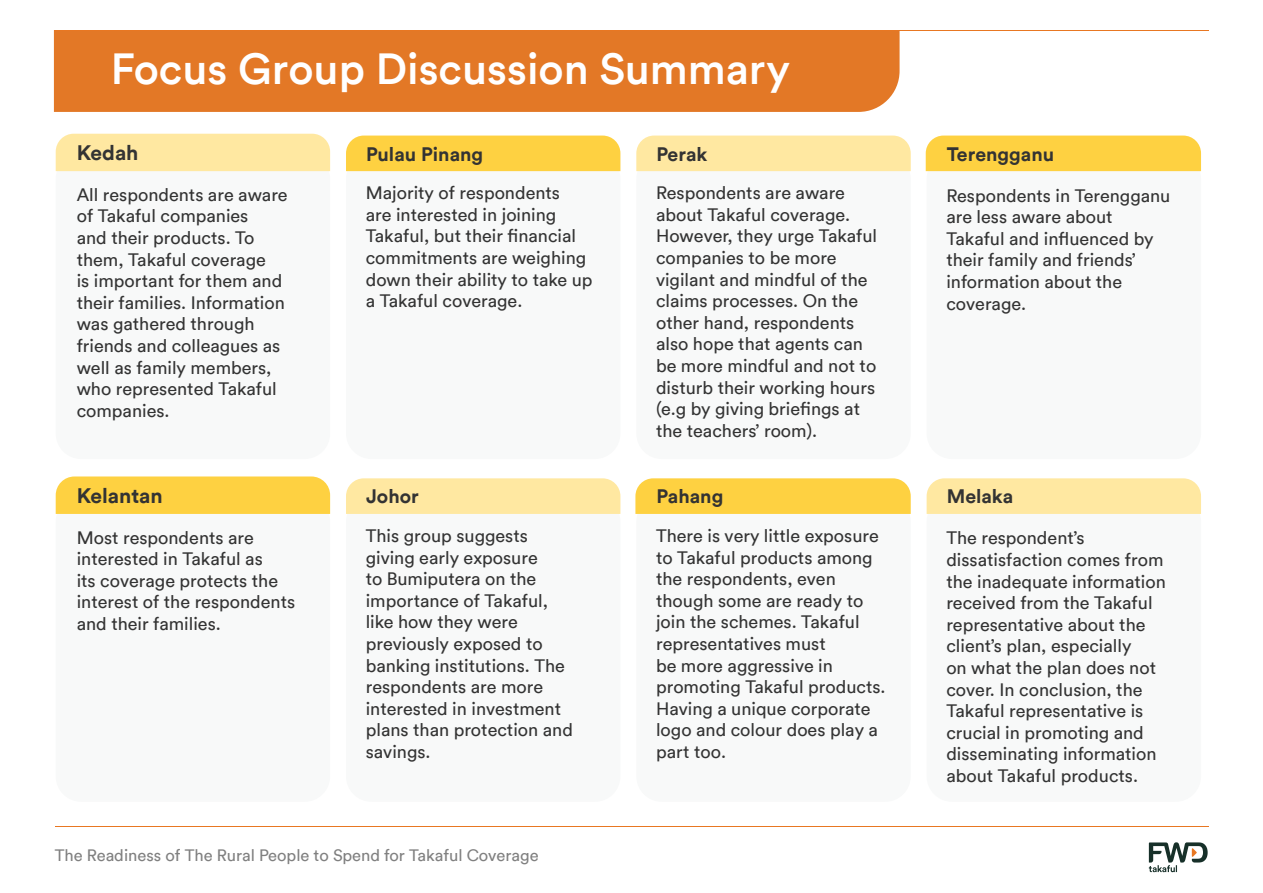
<style>
.page{position:relative;width:1263px;height:893px;background:#fff}
.page>*{position:absolute;margin:0;border:0;box-sizing:border-box;transform-origin:0 0}
.t1{font:500 43.5px "FWD Circular TT";color:#fff}
.t2{font:700 21px "FWD Circular TT";color:#333}
.t3{font:700 19.5px "FWD Circular TT";color:#333}
.t4{font:18px/21.6px "FWD Circular TT";color:#333}
.t5{font:16.5px "FWD Circular TT";color:#808080}
</style>
<div class="page">
<hr style="left:55px;top:826px;width:1153px;height:1px;background:#e87722">
<svg style="left:1149px;top:842px;width:59px;height:30px"></svg>
<div style="left:56px;top:153px;width:274px;height:306px;background:#f8f9f9;border-radius:26px"></div>
<div style="left:56px;top:134px;width:274px;height:37px;background:#ffe8a1"></div>
<div style="left:346px;top:153px;width:274px;height:306px;background:#f8f9f9;border-radius:26px"></div>
<div style="left:346px;top:136px;width:274px;height:35px;background:#fed141"></div>
<div style="left:636px;top:153px;width:275px;height:306px;background:#f8f9f9;border-radius:26px"></div>
<div style="left:636px;top:136px;width:275px;height:35px;background:#ffe8a1"></div>
<div style="left:927px;top:153px;width:274px;height:306px;background:#f8f9f9;border-radius:26px"></div>
<div style="left:926px;top:136px;width:275px;height:35px;background:#fed141"></div>
<div style="left:56px;top:496px;width:274px;height:306px;background:#f8f9f9;border-radius:26px"></div>
<div style="left:56px;top:476px;width:274px;height:38px;background:#fed141"></div>
<div style="left:346px;top:496px;width:274px;height:306px;background:#f8f9f9;border-radius:26px"></div>
<div style="left:346px;top:478px;width:274px;height:36px;background:#ffe8a1"></div>
<div style="left:636px;top:496px;width:275px;height:306px;background:#f8f9f9;border-radius:26px"></div>
<svg style="left:635px;top:478px;width:276px;height:36px;background:#fdd246"></svg>
<div style="left:927px;top:496px;width:274px;height:306px;background:#f8f9f9;border-radius:26px"></div>
<div style="left:927px;top:478px;width:274px;height:36px;background:#ffe8a1"></div>
<div style="left:54px;top:30px;width:845px;height:82px;background:#e37826"></div>
<hr style="left:55px;top:30px;width:1153px;height:1px;background:#e87722">
<h1 class="t1" style="left:111px;top:39px;width:680px">Focus Group Discussion Summary</h1>
<p class="t2" style="left:77px;top:138px;width:63px">Kedah</p>
<p class="t4" style="left:77px;top:183px;width:212px">All respondents are aware of Takaful companies<br>and their products. To them, Takaful coverage<br>is important for them and their families. Information was gathered through friends and colleagues as well as family members, who represented Takaful companies.</p>
<p class="t3" style="left:366px;top:140px;width:119px">Pulau Pinang</p>
<p class="t4" style="left:366px;top:181px;width:228px">Majority of respondents<br>are interested in joining<br>Takaful, but their financial commitments are weighing down their ability to take up a Takaful coverage.</p>
<p class="t3" style="left:656px;top:140px;width:53px">Perak</p>
<p class="t4" style="left:656px;top:181px;width:223px">Respondents are aware about Takaful coverage.<br>However, they urge Takaful companies to be more vigilant and mindful of the claims processes. On the other hand, respondents also hope that agents can be more mindful and not to disturb their working hours (e.g by giving briefings at the teachers’ room).</p>
<p class="t2" style="left:77px;top:481px;width:88px">Kelantan</p>
<p class="t4" style="left:77px;top:526px;width:220px">Most respondents are interested in Takaful as<br>its coverage protects the interest of the respondents and their families.</p>
<p class="t3" style="left:366px;top:483px;width:54px">Johor</p>
<p class="t4" style="left:366px;top:524px;width:209px">This group suggests giving early exposure<br>to Bumiputera on the importance of Takaful, like how they were previously exposed to banking institutions. The respondents are more interested in investment plans than protection and savings.</p>
<p class="t3" style="left:656px;top:483px;width:68px">Pahang</p>
<p class="t4" style="left:656px;top:524px;width:231px">There is very little exposure to Takaful products among the respondents, even though some are ready to join the schemes. Takaful representatives must<br>be more aggressive in promoting Takaful products.<br>Having a unique corporate logo and colour does play a part too.</p>
<p class="t5" style="left:55px;top:844px;width:485px">The Readiness of The Rural People to Spend for Takaful Coverage</p>
<p class="t3" style="left:947px;top:140px;width:109px">Terengganu</p>
<p class="t4" style="left:946px;top:184px;width:226px">Respondents in Terengganu are less aware about<br>Takaful and influenced by their family and friends’ information about the coverage.</p>
<p class="t3" style="left:947px;top:483px;width:68px">Melaka</p>
<p class="t4" style="left:946px;top:526px;width:221px">The respondent’s dissatisfaction comes from the inadequate information received from the Takaful representative about the client’s plan, especially<br>on what the plan does not cover. In conclusion, the<br>Takaful representative is crucial in promoting and disseminating information about Takaful products.</p>
</div>
